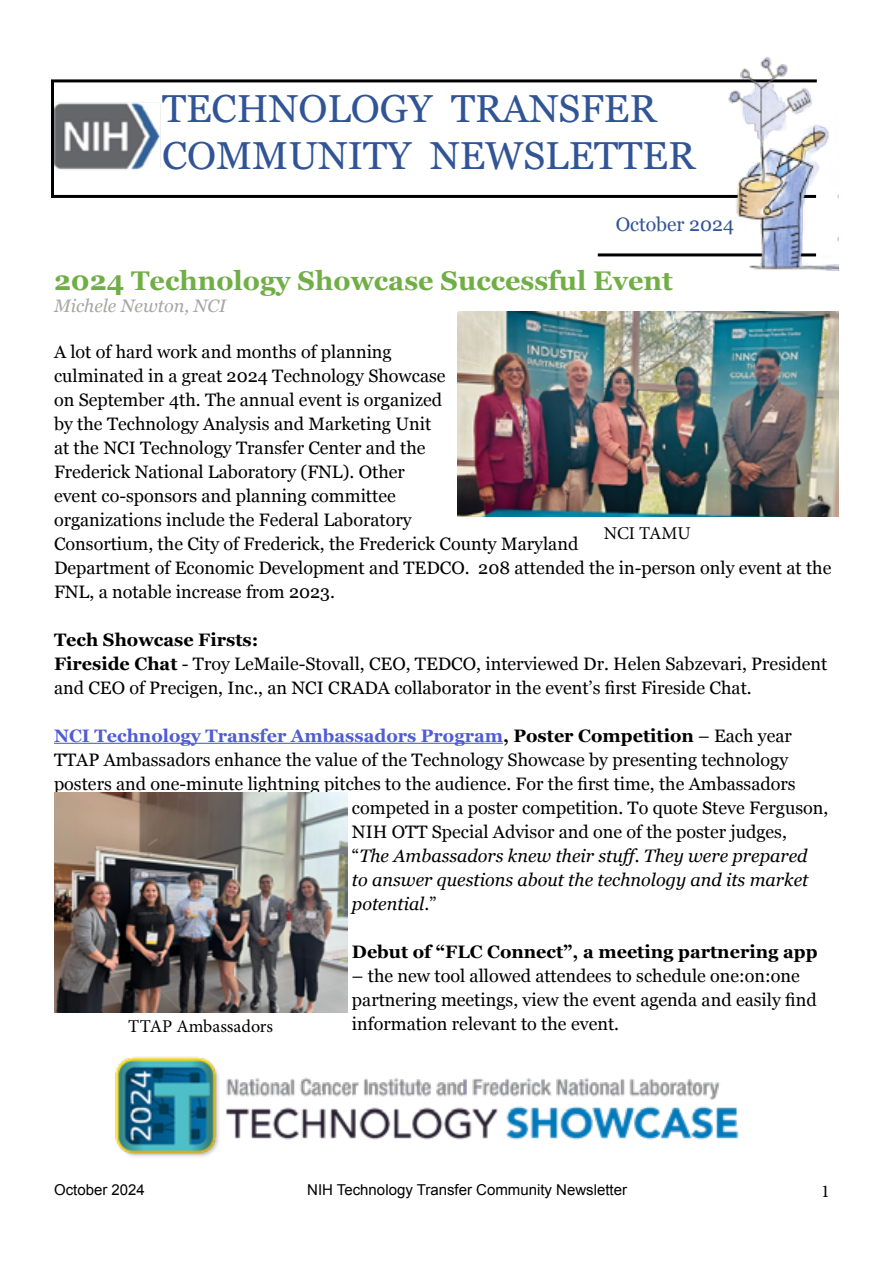
<style>
.page{position:relative;width:893px;height:1263px;background:#fff}
.page>*{position:absolute;margin:0;border:0;box-sizing:border-box;transform-origin:0 0}
.t1{font:39px/46.8px "Georgia";color:#315496}
.t2{font:700 27px "Georgia";color:#71ae46}
.t3{font:19.5px "Georgia";color:#315496}
.t4{font:18px/24px "Georgia";color:#000}
.t5{font:italic 18px "Georgia";color:#000}
.t6{font:700 18px "Georgia";color:#4f5cd6}
.t7{font:700 18px "Georgia";color:#000}
.t8{font:18px "Minion Pro";color:#000}
.t9{font:italic 18px "Georgia";color:#a6a6a5}
.t10{font:15px "Arial";color:#000}
.s1{font-weight:700}
.s2{color:#000}
.s3{font-weight:400;color:#000}
.s4{font-style:normal}
</style>
<div class="page">
<hr style="left:54px;top:79px;width:763px;height:3px;background:#000">
<hr style="left:51px;top:195px;width:765px;height:3px;background:#000">
<hr style="left:51px;top:79px;width:3px;height:117px;background:#000">
<hr style="left:598px;top:253px;width:218px;height:3px;background:#000">
<img style="left:725px;top:56px;width:114px;height:214px">
<img style="left:54px;top:102px;width:107px;height:68px">
<hr style="left:54px;top:743px;width:449px;height:1px;background:#4f5cd6">
<img style="left:457px;top:312px;width:382px;height:205px">
<img style="left:54px;top:792px;width:293px;height:221px">
<img style="left:115px;top:1056px;width:624px;height:101px">
<h1 class="t1" style="left:162px;top:83px;width:535px">TECHNOLOGY TRANSFER<br>COMMUNITY NEWSLETTER</h1>
<p class="t3" style="left:616px;top:210px;width:120px">October 2024</p>
<h2 class="t2" style="left:54px;top:261px;width:620px">2024 Technology Showcase Successful Event</h2>
<p class="t9" style="left:54px;top:293px;width:174px">Michele Newton, NCI</p>
<p class="t4" style="left:54px;top:339px;width:779px">A lot of hard work and months of planning<br>culminated in a great 2024 Technology Showcase<br>on September 4th. The annual event is organized<br>by the Technology Analysis and Marketing Unit<br>at the NCI Technology Transfer Center and the<br>Frederick National Laboratory (FNL). Other<br>event co-sponsors and planning committee<br>organizations include the Federal Laboratory<br>Consortium, the City of Frederick, the Frederick County Maryland<br>Department of Economic Development and TEDCO. 208 attended the in-person only event at the FNL, a notable increase from 2023.</p>
<p class="t4" style="left:54px;top:627px;width:775px"><span class="s1">Tech Showcase Firsts:<br>Fireside Chat</span> - Troy LeMaile-Stovall, CEO, TEDCO, interviewed Dr. Helen Sabzevari, President and CEO of Precigen, Inc., an NCI CRADA collaborator in the event’s first Fireside Chat.</p>
<p class="t6" style="left:54px;top:722px;width:739px">NCI Technology Transfer Ambassadors Program<span class="s2">, Poster Competition</span> <span class="s3">– Each year</span></p>
<p class="t4" style="left:54px;top:747px;width:736px">TTAP Ambassadors enhance the value of the Technology Showcase by presenting technology</p>
<p class="t4" style="left:54px;top:771px;width:743px">posters and one-minute lightning pitches to the audience. For the first time, the Ambassadors</p>
<p class="t4" style="left:352px;top:795px;width:478px">competed in a poster competition. To quote Steve Ferguson,</p>
<p class="t4" style="left:352px;top:819px;width:436px">NIH OTT Special Advisor and one of the poster judges,</p>
<p class="t5" style="left:352px;top:842px;width:457px"><span class="s4">“</span>The Ambassadors knew their stuff. They were prepared</p>
<p class="t5" style="left:352px;top:866px;width:458px">to answer questions about the technology and its market</p>
<p class="t5" style="left:352px;top:890px;width:86px">potential<span class="s4">.”</span></p>
<p class="t7" style="left:352px;top:938px;width:467px">Debut of “FLC Connect”, a meeting partnering app</p>
<p class="t4" style="left:352px;top:963px;width:466px">– the new tool allowed attendees to schedule one:on:one partnering meetings, view the event agenda and easily find information relevant to the event.</p>
<p class="t8" style="left:604px;top:521px;width:88px">NCI TAMU</p>
<p class="t8" style="left:128px;top:1014px;width:146px">TTAP Ambassadors</p>
<p class="t10" style="left:54px;top:1179px;width:92px">October 2024</p>
<p class="t10" style="left:307px;top:1179px;width:321px">NIH Technology Transfer Community Newsletter</p>
<p class="t8" style="left:821px;top:1179px;width:10px">1</p>
</div>
